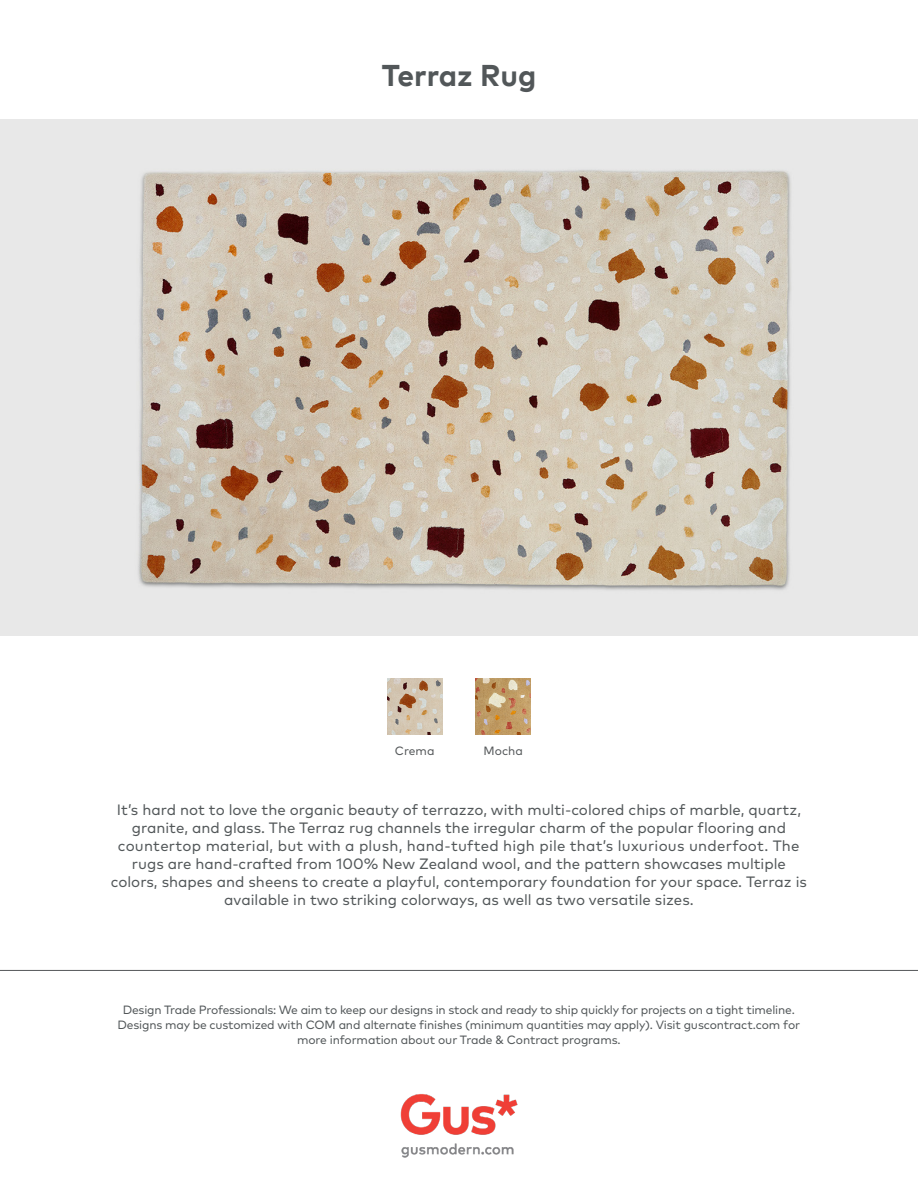
<style>
.page{position:relative;width:918px;height:1188px;background:#fff}
.page>*{position:absolute;margin:0;border:0;box-sizing:border-box;transform-origin:0 0}
.Product_Title{font:700 30px "Mark";color:#525759}
.Description{font:15px/18px "Mark Pro";color:#525759;text-align:center}
.t1{font:12px/15px "Mark Pro";letter-spacing:-.015em;color:#525759;text-align:center}
.t2{font:12px "Mark Pro";color:#545759}
</style>
<div class="page">
<img style="left:400px;top:1094px;width:118px;height:64px">
<img style="left:0;top:119px;width:918px;height:516px">
<img style="left:387px;top:679px;width:55px;height:55px">
<hr style="left:0;top:970px;width:918px;height:1px;background:#545759">
<img style="left:476px;top:679px;width:55px;height:55px">
<p class="Product_Title" style="left:382px;top:56px;width:156px">Terraz Rug</p>
<p class="t2" style="left:395px;top:741px;width:41px">Crema</p>
<p class="t2" style="left:484px;top:741px;width:41px">Mocha</p>
<p class="Description" style="left:111px;top:800px;width:698px">It’s hard not to love the organic beauty of terrazzo, with multi‐colored chips of marble, quartz, granite, and glass. The Terraz rug channels the irregular charm of the popular flooring and countertop material, but with a plush, hand‐tufted high pile that’s luxurious underfoot. The rugs are hand‐crafted from 100% New Zealand wool, and the pattern showcases multiple colors, shapes and sheens to create a playful, contemporary foundation for your space. Terraz is available in two striking colorways, as well as two versatile sizes.</p>
<p class="t1" style="left:118px;top:1001px;width:684px">Design Trade Professionals: We aim to keep our designs in stock and ready to ship quickly for projects on a tight timeline.<br>Designs may be customized with COM and alternate finishes (minimum quantities may apply). Visit guscontract.com for more information about our Trade &amp; Contract programs.</p>
</div>
